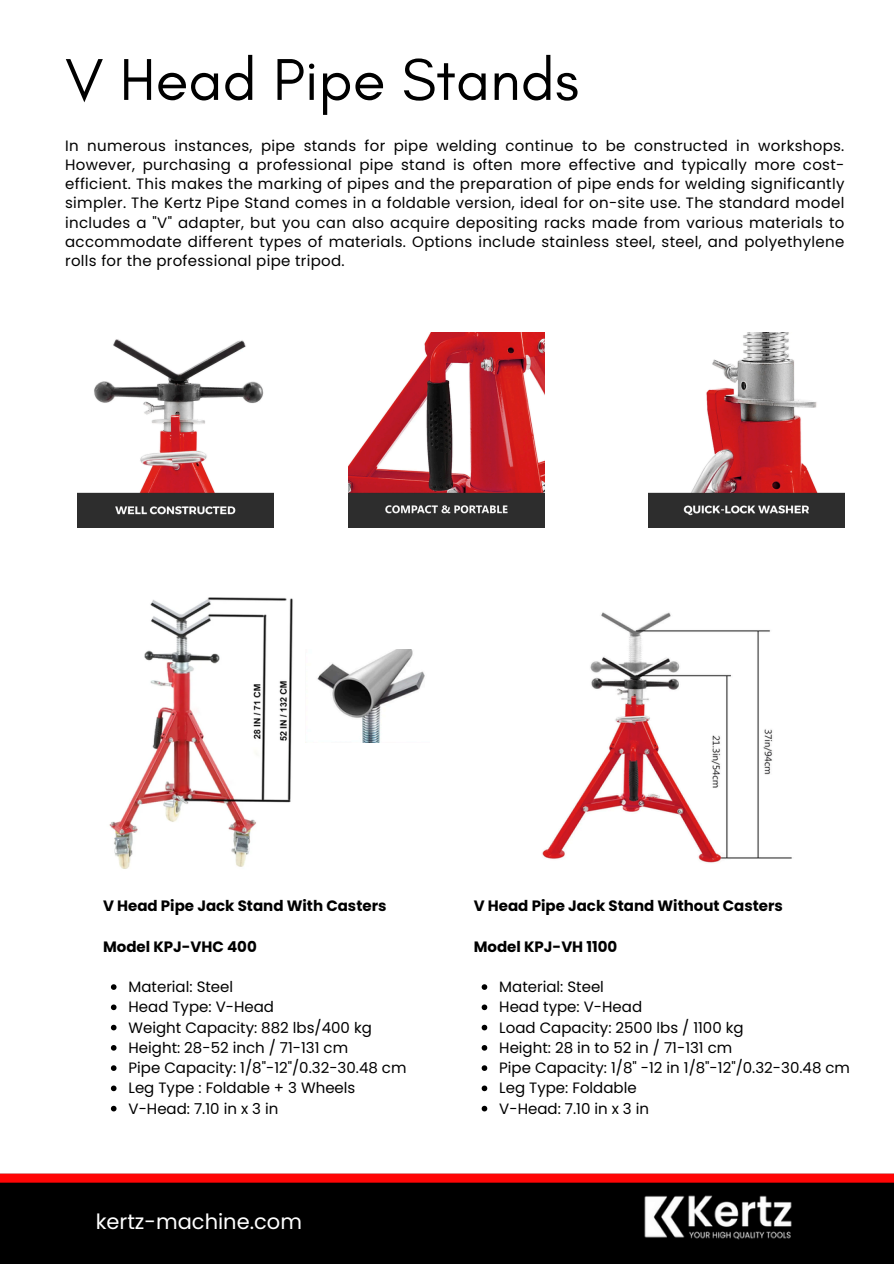
<style>
.page{position:relative;width:894px;height:1264px;background:#fff}
.page>*{position:absolute;margin:0;border:0;box-sizing:border-box;transform-origin:0 0}
.t1{font:60px "Glacial Indifference";color:#000}
.t2{font:21px "Poppins";color:#fff}
.t3{font:15px/19.2px "Poppins";color:#000;text-align:justify}
.t4{font:700 15px "Poppins";color:#000}
</style>
<div class="page">
<img style="left:0;top:1173px;width:893px;height:90px">
<img style="left:642px;top:1193px;width:151px;height:47px">
<img style="left:109px;top:597px;width:184px;height:272px">
<img style="left:317px;top:649px;width:108px;height:93px">
<img style="left:542px;top:612px;width:250px;height:251px">
<img style="left:78px;top:339px;width:195px;height:189px">
<img style="left:348px;top:332px;width:196px;height:196px">
<img style="left:648px;top:332px;width:196px;height:196px">
<svg style="left:111px;top:984px;width:5px;height:5px"></svg>
<svg style="left:111px;top:1004px;width:5px;height:6px"></svg>
<svg style="left:111px;top:1024px;width:5px;height:6px"></svg>
<svg style="left:111px;top:1045px;width:5px;height:5px"></svg>
<svg style="left:111px;top:1065px;width:5px;height:5px"></svg>
<svg style="left:111px;top:1085px;width:5px;height:6px"></svg>
<svg style="left:111px;top:1105px;width:5px;height:6px"></svg>
<svg style="left:481px;top:984px;width:6px;height:5px"></svg>
<svg style="left:481px;top:1004px;width:6px;height:6px"></svg>
<svg style="left:481px;top:1024px;width:6px;height:6px"></svg>
<svg style="left:481px;top:1045px;width:6px;height:5px"></svg>
<svg style="left:481px;top:1065px;width:6px;height:5px"></svg>
<svg style="left:481px;top:1085px;width:6px;height:6px"></svg>
<svg style="left:481px;top:1105px;width:6px;height:6px"></svg>
<p class="t1" style="left:65px;top:43px;width:515px">V Head Pipe Stands</p>
<h1 class="t3" style="left:65px;top:136px;width:780px">In numerous instances, pipe stands for pipe welding continue to be constructed in workshops.<br>However, purchasing a professional pipe stand is often more effective and typically more cost&shy;efficient. This makes the marking of pipes and the preparation of pipe ends for welding significantly simpler. The Kertz Pipe Stand comes in a foldable version, ideal for on-site use. The standard model includes a "V" adapter, but you can also acquire depositing racks made from various materials to accommodate different types of materials. Options include stainless steel, steel, and polyethylene rolls for the professional pipe tripod.</h1>
<p class="t4" style="left:103px;top:895px;width:285px">V Head Pipe Jack Stand With Casters</p>
<p class="t4" style="left:103px;top:935px;width:155px">Model KPJ-VHC 400</p>
<p class="t3" style="left:128px;top:977px;width:106px">Material: Steel</p>
<p class="t3" style="left:128px;top:997px;width:147px">Head Type: V-Head</p>
<h3 class="t3" style="left:128px;top:1017px;width:245px">Weight Capacity: 882 lbs/400 kg</h3>
<h3 class="t3" style="left:128px;top:1038px;width:221px">Height: 28-52 inch / 71-131 cm</h3>
<p class="t3" style="left:128px;top:1058px;width:279px">Pipe Capacity: 1/8"-12"/0.32-30.48 cm</p>
<p class="t3" style="left:128px;top:1078px;width:228px">Leg Type : Foldable + 3 Wheels</p>
<p class="t3" style="left:128px;top:1098px;width:151px">V-Head: 7.10 in x 3 in</p>
<p class="t2" style="left:96px;top:1206px;width:208px">kertz-machine.com</p>
<p class="t4" style="left:473px;top:895px;width:310px">V Head Pipe Jack Stand Without Casters</p>
<p class="t4" style="left:473px;top:935px;width:145px">Model KPJ-VH 1100</p>
<p class="t3" style="left:499px;top:977px;width:106px">Material: Steel</p>
<p class="t3" style="left:499px;top:997px;width:144px">Head type: V-Head</p>
<p class="t3" style="left:499px;top:1017px;width:246px">Load Capacity: 2500 lbs / 1100 kg</p>
<h3 class="t3" style="left:499px;top:1038px;width:234px">Height: 28 in to 52 in / 71-131 cm</h3>
<h3 class="t3" style="left:499px;top:1058px;width:352px">Pipe Capacity: 1/8" -12 in 1/8"-12"/0.32-30.48 cm</h3>
<p class="t3" style="left:499px;top:1078px;width:139px">Leg Type: Foldable</p>
<p class="t3" style="left:499px;top:1098px;width:151px">V-Head: 7.10 in x 3 in</p>
</div>
